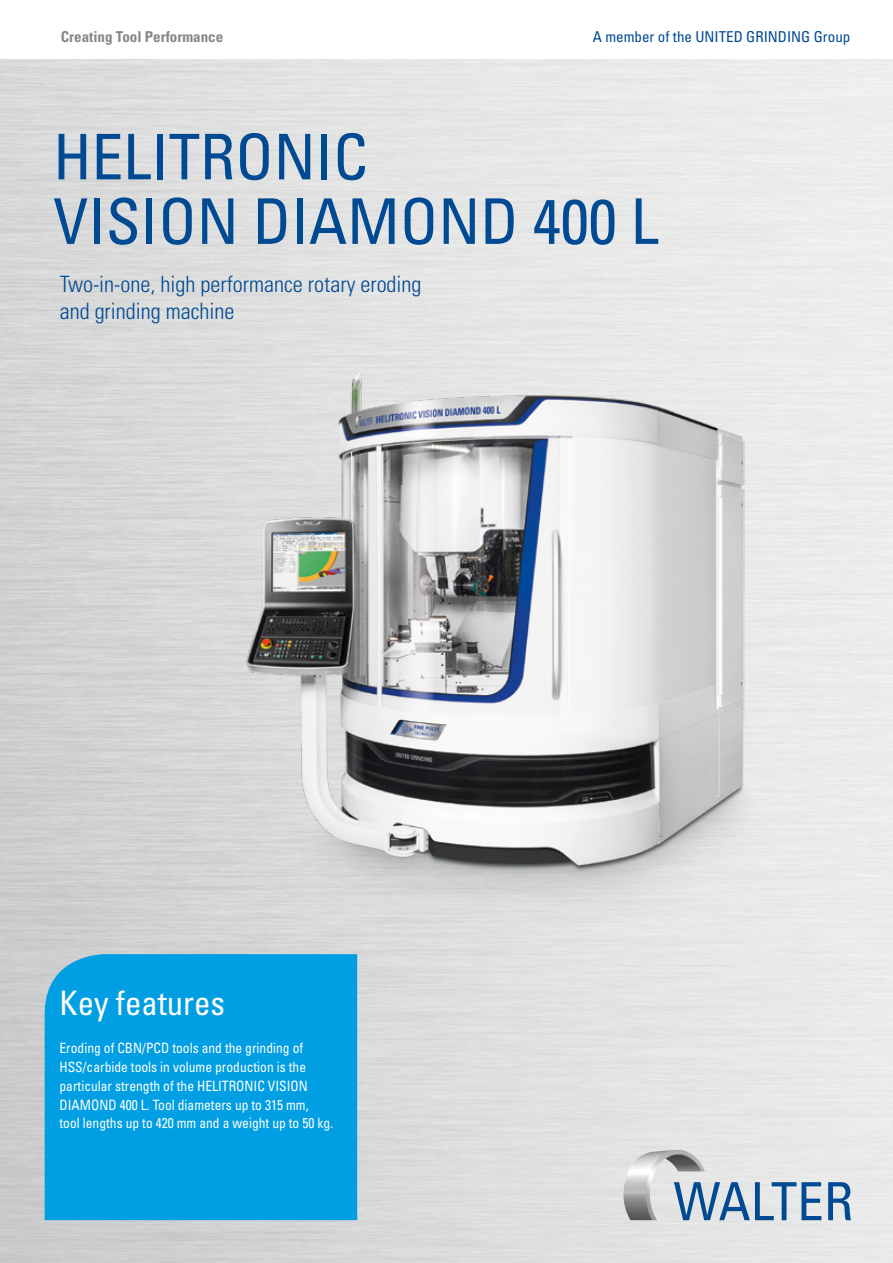
<style>
.page{position:relative;width:893px;height:1263px;background:#fff}
.page>*{position:absolute;margin:0;border:0;box-sizing:border-box;transform-origin:0 0}
.t1{font:condensed 63px/64.5px "Univers LT";color:#004993}
.t2{font:condensed 33.75px "Univers LT";color:#fff}
.t3{font:300 condensed 22.5px/27px "Univers LT";color:#004993}
.t4{font:condensed 15px "Univers LT";color:#004993}
.t5{font:700 condensed 15px "Univers LT";color:#878786}
.t6{font:condensed 14.25px/18.8px "Univers LT";color:#fff;scale:.95 1}
</style>
<div class="page">
<img style="left:192px;top:351px;width:685px;height:647px">
<div style="left:45px;top:954px;width:312px;height:266px;background:#009ee3"></div>
<svg style="left:705px;top:1182px;width:116px;height:38px;background:#99b1ca"></svg>
<svg style="left:828px;top:1182px;width:23px;height:38px"></svg>
<img style="left:623px;top:1150px;width:82px;height:70px">
<p class="t5" style="left:61px;top:27px;width:164px">Creating Tool Performance</p>
<p class="t4" style="left:593px;top:27px;width:259px">A member of the UNITED GRINDING Group</p>
<h1 class="t1" style="left:53px;top:124px;width:607px">HELITRONIC<br>VISION DIAMOND 400 L</h1>
<h3 class="t3" style="left:60px;top:271px;width:363px">Two-in-one, high performance rotary eroding and grinding machine</h3>
<h2 class="t2" style="left:60px;top:982px;width:167px">Key features</h2>
<p class="t6" style="left:60px;top:1039px;width:290px">Eroding of CBN/PCD tools and the grinding of HSS/carbide tools in volume production is the particular strength of the HELITRONIC VISION DIAMOND 400 L. Tool diameters up to 315 mm,<br>tool lengths up to 420 mm and a weight up to 50 kg.</p>
</div>
